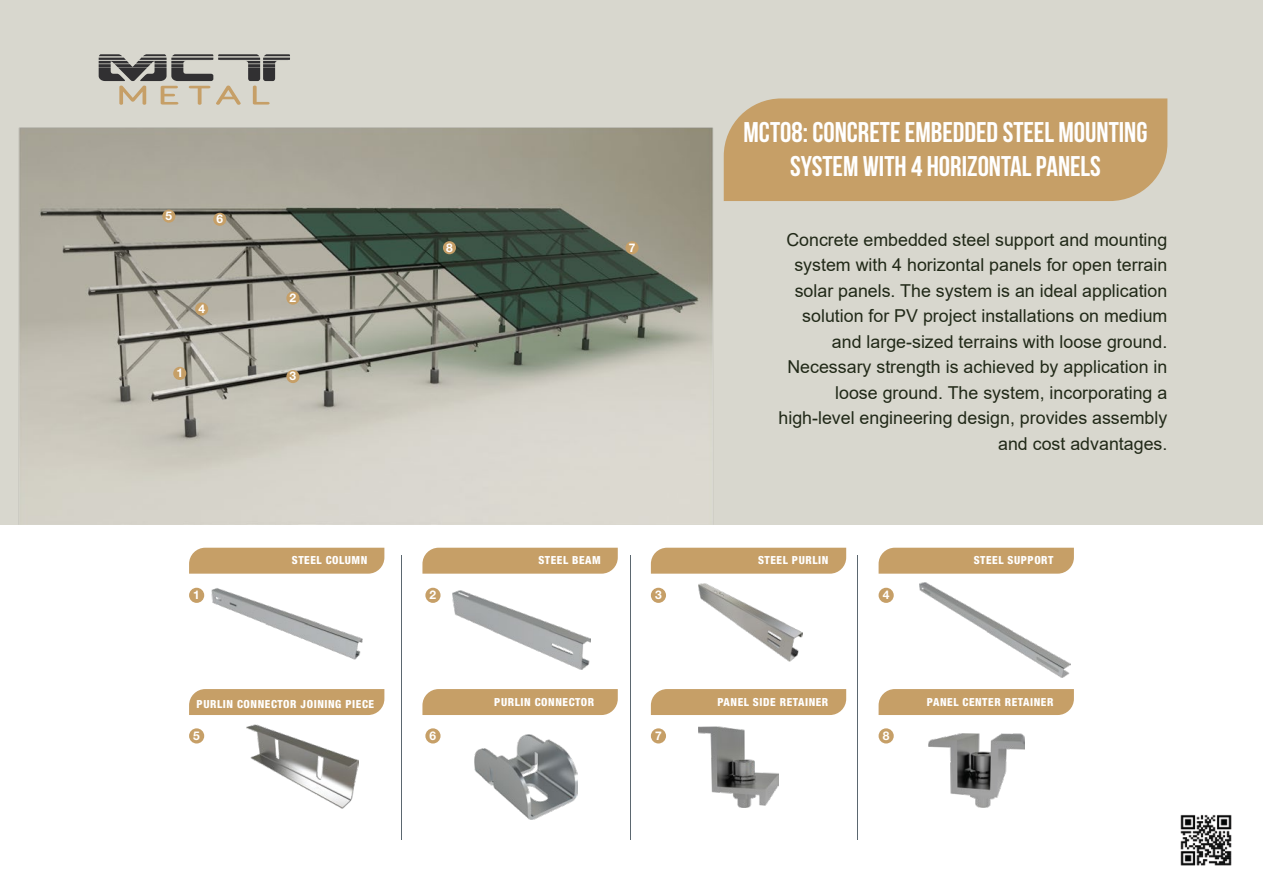
<style>
.page{position:relative;width:1263px;height:893px;background:#fff}
.page>*{position:absolute;margin:0;border:0;box-sizing:border-box;transform-origin:0 0}
.t1{font:700 28.5px/34.2px "Bebas Neue";color:#fff;text-align:center}
.t2{font:17.85px/25.5px "Arial";color:#212918;text-align:right}
.t3{font:700 12px "Helvetica Neue LT Pro";color:#fff}
.t4{font:800 condensed 11.1px "Helvetica Neue LT Pro";letter-spacing:.05em;color:#fff}
</style>
<div class="page">
<div style="left:0;top:0;width:1263px;height:524px;background:#d8d7ce"></div>
<img style="left:16px;top:127px;width:705px;height:398px">
<svg style="left:99px;top:54px;width:191px;height:51px"></svg>
<div style="left:724px;top:98px;width:443px;height:103px;background:#c69f67"></div>
<div style="left:173px;top:367px;width:13px;height:13px;background:#c69f67;border-radius:50%"></div>
<div style="left:162px;top:210px;width:13px;height:13px;background:#c69f67;border-radius:50%"></div>
<div style="left:286px;top:292px;width:13px;height:13px;background:#c69f67;border-radius:50%"></div>
<div style="left:195px;top:302px;width:13px;height:14px;background:#c69f67;border-radius:50%"></div>
<div style="left:213px;top:213px;width:13px;height:13px;background:#c69f67;border-radius:50%"></div>
<div style="left:443px;top:241px;width:13px;height:13px;background:#c69f67;border-radius:50%"></div>
<div style="left:625px;top:241px;width:14px;height:13px;background:#c69f67;border-radius:50%"></div>
<div style="left:286px;top:370px;width:13px;height:13px;background:#c69f67;border-radius:50%"></div>
<hr style="left:857px;top:556px;width:1px;height:284px;background:#5b6770">
<div style="left:189px;top:588px;width:15px;height:15px;background:#c69f67;border-radius:50%"></div>
<div style="left:425px;top:588px;width:15px;height:15px;background:#c69f67;border-radius:50%"></div>
<div style="left:651px;top:588px;width:15px;height:15px;background:#c69f67;border-radius:50%"></div>
<div style="left:878px;top:588px;width:16px;height:15px;background:#c69f67;border-radius:50%"></div>
<div style="left:189px;top:728px;width:15px;height:15px;background:#c69f67;border-radius:50%"></div>
<div style="left:425px;top:728px;width:15px;height:15px;background:#c69f67;border-radius:50%"></div>
<div style="left:651px;top:728px;width:15px;height:15px;background:#c69f67;border-radius:50%"></div>
<div style="left:878px;top:728px;width:16px;height:15px;background:#c69f67;border-radius:50%"></div>
<hr style="left:401px;top:556px;width:1px;height:284px;background:#5b6770">
<div style="left:189px;top:548px;width:195px;height:26px;background:#c69f67"></div>
<div style="left:189px;top:689px;width:195px;height:26px;background:#c69f67"></div>
<img style="left:247px;top:724px;width:111px;height:84px">
<hr style="left:630px;top:556px;width:1px;height:284px;background:#5b6770">
<div style="left:422px;top:548px;width:196px;height:26px;background:#c69f67"></div>
<div style="left:422px;top:689px;width:196px;height:26px;background:#c69f67"></div>
<div style="left:651px;top:548px;width:195px;height:26px;background:#c69f67"></div>
<div style="left:651px;top:689px;width:195px;height:26px;background:#c69f67"></div>
<div style="left:878px;top:548px;width:196px;height:26px;background:#c69f67"></div>
<div style="left:878px;top:689px;width:196px;height:26px;background:#c69f67"></div>
<img style="left:698px;top:584px;width:104px;height:77px">
<img style="left:698px;top:727px;width:80px;height:80px">
<img style="left:928px;top:734px;width:96px;height:73px">
<img style="left:196px;top:572px;width:185px;height:88px">
<img style="left:453px;top:590px;width:138px;height:80px">
<img style="left:919px;top:582px;width:151px;height:95px">
<img style="left:475px;top:734px;width:102px;height:86px">
<img style="left:1180px;top:814px;width:52px;height:52px">
<p class="t3" style="left:166px;top:208px;width:8px">5</p>
<p class="t3" style="left:216px;top:211px;width:8px">6</p>
<p class="t3" style="left:198px;top:301px;width:8px">4</p>
<p class="t3" style="left:176px;top:365px;width:8px">1</p>
<p class="t3" style="left:290px;top:290px;width:8px">2</p>
<p class="t3" style="left:290px;top:369px;width:8px">3</p>
<p class="t3" style="left:446px;top:240px;width:8px">8</p>
<p class="t3" style="left:629px;top:240px;width:8px">7</p>
<h1 class="t1" style="left:743px;top:115px;width:405px">MCT08: CONCRETE EMBEDDED STEEL MOUNTING<br>SYSTEM WITH 4 HORIZONTAL PANELS</h1>
<p class="t2" style="left:778px;top:226px;width:390px">Concrete embedded steel support and mounting system with 4 horizontal panels for open terrain solar panels. The system is an ideal application solution for PV project installations on medium and large-sized terrains with loose ground.<br>Necessary strength is achieved by application in loose ground. The system, incorporating a high-level engineering design, provides assembly and cost advantages.</p>
<p class="t4" style="left:292px;top:553px;width:77px">STEEL COLUMN</p>
<p class="t4" style="left:538px;top:553px;width:64px">STEEL BEAM</p>
<p class="t4" style="left:758px;top:553px;width:72px">STEEL PURLIN</p>
<p class="t4" style="left:974px;top:553px;width:81px">STEEL SUPPORT</p>
<p class="t3" style="left:193px;top:587px;width:8px">1</p>
<p class="t3" style="left:430px;top:587px;width:8px">2</p>
<p class="t3" style="left:655px;top:587px;width:8px">3</p>
<p class="t3" style="left:883px;top:587px;width:8px">4</p>
<p class="t4" style="left:197px;top:697px;width:179px">PURLIN CONNECTOR JOINING PIECE</p>
<p class="t4" style="left:494px;top:695px;width:101px">PURLIN CONNECTOR</p>
<p class="t4" style="left:717px;top:695px;width:112px">PANEL SIDE RETAINER</p>
<p class="t4" style="left:927px;top:695px;width:128px">PANEL CENTER RETAINER</p>
<p class="t3" style="left:193px;top:728px;width:8px">5</p>
<p class="t3" style="left:430px;top:728px;width:8px">6</p>
<p class="t3" style="left:655px;top:728px;width:8px">7</p>
<p class="t3" style="left:883px;top:728px;width:8px">8</p>
</div>
